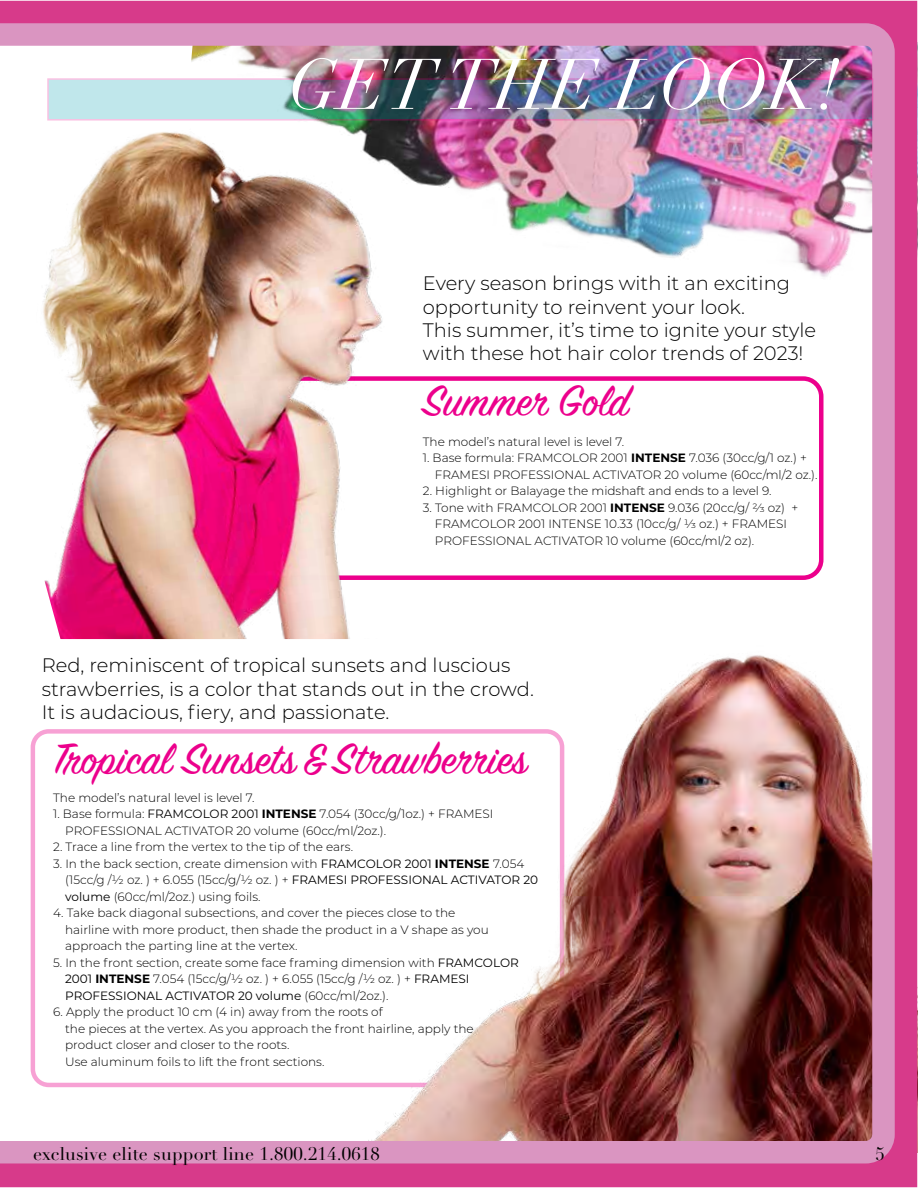
<style>
.page{position:relative;width:918px;height:1188px;background:#fff}
.page>*{position:absolute;margin:0;border:0;box-sizing:border-box;transform-origin:0 0}
.t1{font:italic 70.2px "Didot";color:#fff}
.t2{font:48px "Sign Painter House Script";color:#ec008c}
.t3{font:300 19.5px/23.4px "Montserrat";color:#000}
.t4{font:18px "Didot LT Pro";letter-spacing:.01em;color:#000}
.t5{font:300 12px/16.5px "Montserrat";color:#000}
.s1{font-weight:700}
.s2{font-weight:400}
</style>
<div class="page">
<div style="left:0;top:1px;width:917px;height:1186px;background:#d73a8a"></div>
<img style="left:0;top:23px;width:895px;height:1140px">
<img style="left:47px;top:78px;width:826px;height:43px">
<h1 class="t1" style="left:289px;top:41px;width:553px">GET THE LOOK!</h1>
<h3 class="t3" style="left:423px;top:271px;width:395px">Every season brings with it an exciting opportunity to reinvent your look.<br>This summer, it’s time to ignite your style with these hot hair color trends of 2023!</h3>
<h2 class="t2" style="left:423px;top:371px;width:207px">Summer Gold</h2>
<p class="t5" style="left:423px;top:433px;width:203px">The model’s natural level is level 7.</p>
<p class="t5" style="left:435px;top:449px;width:384px;text-indent:-12px">1. Base formula: FRAMCOLOR 2001 <span class="s1">INTENSE</span> 7.036 (30cc/g/1 oz.) +<br>FRAMESI PROFESSIONAL ACTIVATOR 20 volume (60cc/ml/2 oz.).</p>
<p class="t5" style="left:423px;top:482px;width:350px">2. Highlight or Balayage the midshaft and ends to a level 9.</p>
<p class="t5" style="left:435px;top:499px;width:365px;text-indent:-12px">3. Tone with FRAMCOLOR 2001 <span class="s1">INTENSE</span> 9.036 (20cc/g/ ⅔ oz) +<br>FRAMCOLOR 2001 INTENSE 10.33 (10cc/g/ ⅓ oz.) + FRAMESI<br>PROFESSIONAL ACTIVATOR 10 volume (60cc/ml/2 oz).</p>
<h3 class="t3" style="left:42px;top:653px;width:494px">Red, reminiscent of tropical sunsets and luscious strawberries, is a color that stands out in the crowd.<br>It is audacious, fiery, and passionate.</h3>
<h2 class="t2" style="left:53px;top:729px;width:475px">Tropical Sunsets &amp; Strawberries</h2>
<p class="t5" style="left:53px;top:789px;width:203px">The model’s natural level is level 7.</p>
<p class="t5" style="left:65px;top:805px;width:430px;text-indent:-12px">1. Base formula: <span class="s2">FRAMCOLOR 2001</span> <span class="s1">INTENSE</span> 7.054 (30cc/g/1oz.) + FRAMESI<br>PROFESSIONAL ACTIVATOR 20 volume (60cc/ml/2oz.).</p>
<p class="t5" style="left:53px;top:838px;width:301px">2. Trace a line from the vertex to the tip of the ears.</p>
<p class="t5" style="left:65px;top:855px;width:474px;text-indent:-12px">3. In the back section, create dimension with <span class="s2">FRAMCOLOR 2001</span> <span class="s1">INTENSE</span> 7.054 (15cc/g /½ oz. ) + 6.055 (15cc/g/½ oz. ) + <span class="s2">FRAMESI PROFESSIONAL ACTIVATOR 20 volume</span> (60cc/ml/2oz.) using foils.</p>
<p class="t5" style="left:65px;top:904px;width:425px;text-indent:-12px">4. Take back diagonal subsections, and cover the pieces close to the hairline with more product, then shade the product in a V shape as you approach the parting line at the vertex.</p>
<p class="t5" style="left:65px;top:954px;width:455px;text-indent:-12px">5. In the front section, create some face framing dimension with <span class="s2">FRAMCOLOR<br>2001</span> <span class="s1">INTENSE</span> 7.054 (15cc/g/½ oz. ) + 6.055 (15cc/g /½ oz. ) + <span class="s2">FRAMESI<br>PROFESSIONAL ACTIVATOR 20 volume</span> (60cc/ml/2oz.).</p>
<p class="t5" style="left:65px;top:1003px;width:410px;text-indent:-12px">6. Apply the product 10 cm (4 in) away from the roots of<br>the pieces at the vertex. As you approach the front hairline, apply the product closer and closer to the roots.<br>Use aluminum foils to lift the front sections.</p>
<h3 class="t4" style="left:33px;top:1144px;width:348px">exclusive elite support line 1.800.214.0618</h3>
<h3 class="t4" style="left:876px;top:1144px;width:11px">5</h3>
</div>
